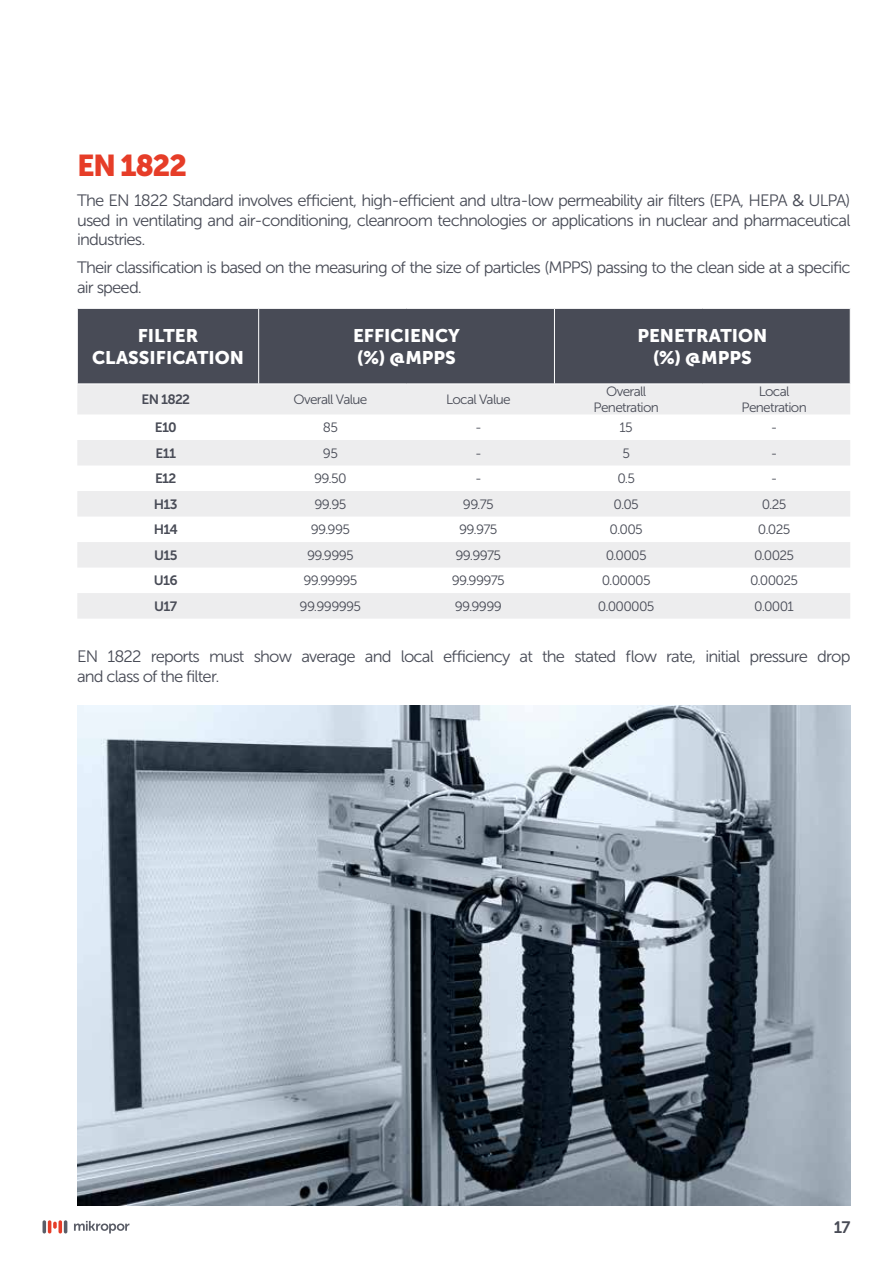
<style>
.page{position:relative;width:893px;height:1263px;background:#fff}
.page>*{position:absolute;margin:0;border:0;box-sizing:border-box;transform-origin:0 0}
.t1{font:30px "Museo Sans 900";letter-spacing:-.05em;color:#e63d28}
.t2{font:18.15px/21.3px "Museo Sans 900";color:#fff;text-align:center}
.t3{font:16.5px/19.5px "Museo Sans 300";letter-spacing:-.05em;color:#484b56}
.t4{font:16.5px "Museo Sans 700";color:#484b56}
.t5{font:13.5px/16.2px "Museo Sans 300";letter-spacing:-.05em;color:#484b56;text-align:center}
.t6{font:13.5px "Museo Sans 700";letter-spacing:-.05em;color:#484b56}
.s1{font-family:"Open Sans"}
</style>
<div class="page">
<svg style="left:74px;top:1221px;width:55px;height:12px"></svg>
<svg style="left:43px;top:1220px;width:24px;height:13px"></svg>
<div style="left:78px;top:309px;width:772px;height:75px;background:#484b56"></div>
<svg style="left:77px;top:385px;width:773px;height:234px;fill:#ededee"></svg>
<hr style="left:258px;top:309px;width:1px;height:75px;background:#fff">
<hr style="left:554px;top:309px;width:1px;height:75px;background:#fff">
<img style="left:77px;top:706px;width:773px;height:499px">
<h1 class="t1" style="left:77px;top:148px;width:112px">EN 1822</h1>
<p class="t3" style="left:77px;top:191px;width:775px;text-align:justify">The EN 1822 Standard involves efficient, high-efficient and ultra-low permeability air filters (EPA, HEPA <span class="s1">&amp;</span> ULPA) used in ventilating and air-conditioning, cleanroom technologies or applications in nuclear and pharmaceutical industries.</p>
<p class="t3" style="left:77px;top:258px;width:775px">Their classification is based on the measuring of the size of particles (MPPS) passing to the clean side at a specific air speed.</p>
<p class="t2" style="left:92px;top:325px;width:153px">FILTER<br>CLASSIFICATION</p>
<p class="t2" style="left:353px;top:325px;width:108px;text-align:left">EFFICIENCY (%) @MPPS</p>
<p class="t2" style="left:637px;top:325px;width:131px">PENETRATION (%) @MPPS</p>
<p class="t6" style="left:142px;top:392px;width:50px">EN 1822</p>
<p class="t5" style="left:294px;top:392px;width:75px">Overall Value</p>
<p class="t5" style="left:446px;top:392px;width:66px">Local Value</p>
<p class="t5" style="left:594px;top:383px;width:67px">Overall<br>Penetration</p>
<p class="t5" style="left:741px;top:383px;width:67px">Local<br>Penetration</p>
<p class="t6" style="left:155px;top:420px;width:24px">E10</p>
<p class="t5" style="left:323px;top:420px;width:17px">85</p>
<p class="t5" style="left:475px;top:420px;width:8px">-</p>
<p class="t5" style="left:620px;top:420px;width:15px">15</p>
<p class="t5" style="left:771px;top:420px;width:8px">-</p>
<p class="t6" style="left:156px;top:446px;width:22px">E11</p>
<p class="t5" style="left:323px;top:445px;width:17px">95</p>
<p class="t5" style="left:475px;top:445px;width:8px">-</p>
<p class="t5" style="left:622px;top:445px;width:9px">5</p>
<p class="t5" style="left:771px;top:445px;width:8px">-</p>
<p class="t6" style="left:155px;top:471px;width:23px">E12</p>
<p class="t5" style="left:314px;top:471px;width:34px">99.50</p>
<p class="t5" style="left:475px;top:471px;width:8px">-</p>
<p class="t5" style="left:617px;top:471px;width:19px">0.5</p>
<p class="t5" style="left:771px;top:471px;width:8px">-</p>
<p class="t6" style="left:154px;top:497px;width:25px">H13</p>
<p class="t5" style="left:314px;top:496px;width:33px">99.95</p>
<p class="t5" style="left:463px;top:496px;width:32px">99.75</p>
<p class="t5" style="left:614px;top:496px;width:27px">0.05</p>
<p class="t5" style="left:762px;top:496px;width:26px">0.25</p>
<p class="t6" style="left:154px;top:522px;width:26px">H14</p>
<p class="t5" style="left:311px;top:522px;width:41px">99.995</p>
<p class="t5" style="left:459px;top:522px;width:40px">99.975</p>
<p class="t5" style="left:610px;top:522px;width:35px">0.005</p>
<p class="t5" style="left:758px;top:522px;width:34px">0.025</p>
<p class="t6" style="left:154px;top:548px;width:25px">U15</p>
<p class="t5" style="left:307px;top:547px;width:48px">99.9995</p>
<p class="t5" style="left:455px;top:547px;width:47px">99.9975</p>
<p class="t5" style="left:606px;top:547px;width:42px">0.0005</p>
<p class="t5" style="left:754px;top:547px;width:42px">0.0025</p>
<p class="t6" style="left:154px;top:573px;width:25px">U16</p>
<p class="t5" style="left:303px;top:573px;width:56px">99.99995</p>
<p class="t5" style="left:452px;top:573px;width:55px">99.99975</p>
<p class="t5" style="left:602px;top:573px;width:50px">0.00005</p>
<p class="t5" style="left:750px;top:573px;width:50px">0.00025</p>
<p class="t6" style="left:154px;top:599px;width:25px">U17</p>
<p class="t5" style="left:300px;top:598px;width:63px">99.999995</p>
<p class="t5" style="left:455px;top:598px;width:49px">99.9999</p>
<p class="t5" style="left:598px;top:598px;width:58px">0.000005</p>
<p class="t5" style="left:754px;top:598px;width:41px">0.0001</p>
<p class="t3" style="left:77px;top:647px;width:775px">EN 1822 reports must show average and local efficiency at the stated flow rate, initial pressure drop and class of the filter.</p>
<p class="t4" style="left:834px;top:1218px;width:18px">17</p>
</div>
